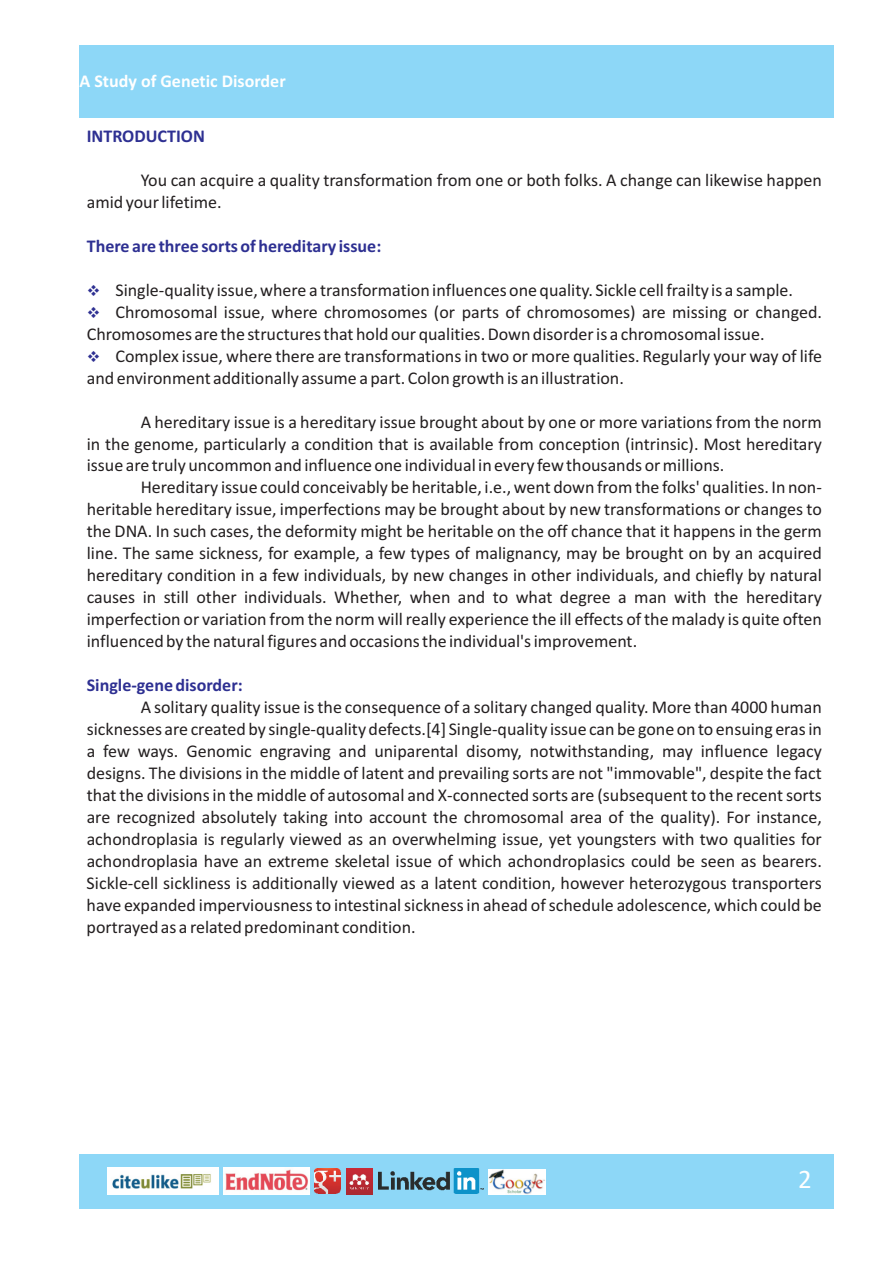
<style>
.page{position:relative;width:893px;height:1263px;background:#fff}
.page>*{position:absolute;margin:0;border:0;box-sizing:border-box;transform-origin:0 0}
.t1{font:27px "Calibri";color:#fff}
.t2{font:18px/21.9px "Calibri";color:#231f20;text-align:justify}
.t3{font:700 18px "Calibri";color:#2e3092}
.t4{font:700 18px "Calibri";color:#fff}
</style>
<div class="page">
<div style="left:79px;top:45px;width:755px;height:72px;background:#8dd7f7"></div>
<div style="left:79px;top:1154px;width:755px;height:55px;background:#8dd7f7"></div>
<img style="left:107px;top:1167px;width:112px;height:27px">
<img style="left:223px;top:1167px;width:86px;height:27px">
<img style="left:315px;top:1168px;width:26px;height:26px">
<img style="left:347px;top:1168px;width:25px;height:26px">
<img style="left:379px;top:1168px;width:105px;height:26px">
<img style="left:488px;top:1169px;width:57px;height:25px">
<p class="t4" style="left:79px;top:73px;width:208px">A Study of Genetic Disorder</p>
<p class="t3" style="left:87px;top:128px;width:120px">INTRODUCTION</p>
<p class="t2" style="left:87px;top:170px;width:737px;text-indent:54px">You can acquire a quality transformation from one or both folks. A change can likewise happen amid your lifetime.</p>
<p class="t3" style="left:87px;top:238px;width:296px">There are three sorts of hereditary issue:</p>
<p class="t2" style="left:115px;top:280px;width:679px">Single-quality issue, where a transformation influences one quality. Sickle cell frailty is a sample.</p>
<p class="t2" style="left:115px;top:302px;width:708px">Chromosomal issue, where chromosomes (or parts of chromosomes) are missing or changed.</p>
<p class="t2" style="left:87px;top:324px;width:679px">Chromosomes are the structures that hold our qualities. Down disorder is a chromosomal issue.</p>
<p class="t2" style="left:115px;top:346px;width:708px">Complex issue, where there are transformations in two or more qualities. Regularly your way of life</p>
<p class="t2" style="left:87px;top:368px;width:539px">and environment additionally assume a part. Colon growth is an illustration.</p>
<p class="t2" style="left:87px;top:412px;width:737px;text-indent:54px">A hereditary issue is a hereditary issue brought about by one or more variations from the norm in the genome, particularly a condition that is available from conception (intrinsic). Most hereditary issue are truly uncommon and influence one individual in every few thousands or millions.</p>
<p class="t2" style="left:87px;top:478px;width:737px;text-indent:54px">Hereditary issue could conceivably be heritable, i.e., went down from the folks' qualities. In non&shy;heritable hereditary issue, imperfections may be brought about by new transformations or changes to the DNA. In such cases, the deformity might be heritable on the off chance that it happens in the germ line. The same sickness, for example, a few types of malignancy, may be brought on by an acquired hereditary condition in a few individuals, by new changes in other individuals, and chiefly by natural causes in still other individuals. Whether, when and to what degree a man with the hereditary imperfection or variation from the norm will really experience the ill effects of the malady is quite often influenced by the natural figures and occasions the individual's improvement.</p>
<p class="t3" style="left:87px;top:678px;width:157px">Single-gene disorder:</p>
<p class="t2" style="left:87px;top:698px;width:737px;text-indent:54px">A solitary quality issue is the consequence of a solitary changed quality. More than 4000 human sicknesses are created by single-quality defects.[4] Single-quality issue can be gone on to ensuing eras in a few ways. Genomic engraving and uniparental disomy, notwithstanding, may influence legacy designs. The divisions in the middle of latent and prevailing sorts are not "immovable", despite the fact that the divisions in the middle of autosomal and X-connected sorts are (subsequent to the recent sorts are recognized absolutely taking into account the chromosomal area of the quality). For instance, achondroplasia is regularly viewed as an overwhelming issue, yet youngsters with two qualities for achondroplasia have an extreme skeletal issue of which achondroplasics could be seen as bearers.<br>Sickle-cell sickliness is additionally viewed as a latent condition, however heterozygous transporters have expanded imperviousness to intestinal sickness in ahead of schedule adolescence, which could be portrayed as a related predominant condition.</p>
<h1 class="t1" style="left:798px;top:1167px;width:15px">2</h1>
</div>
